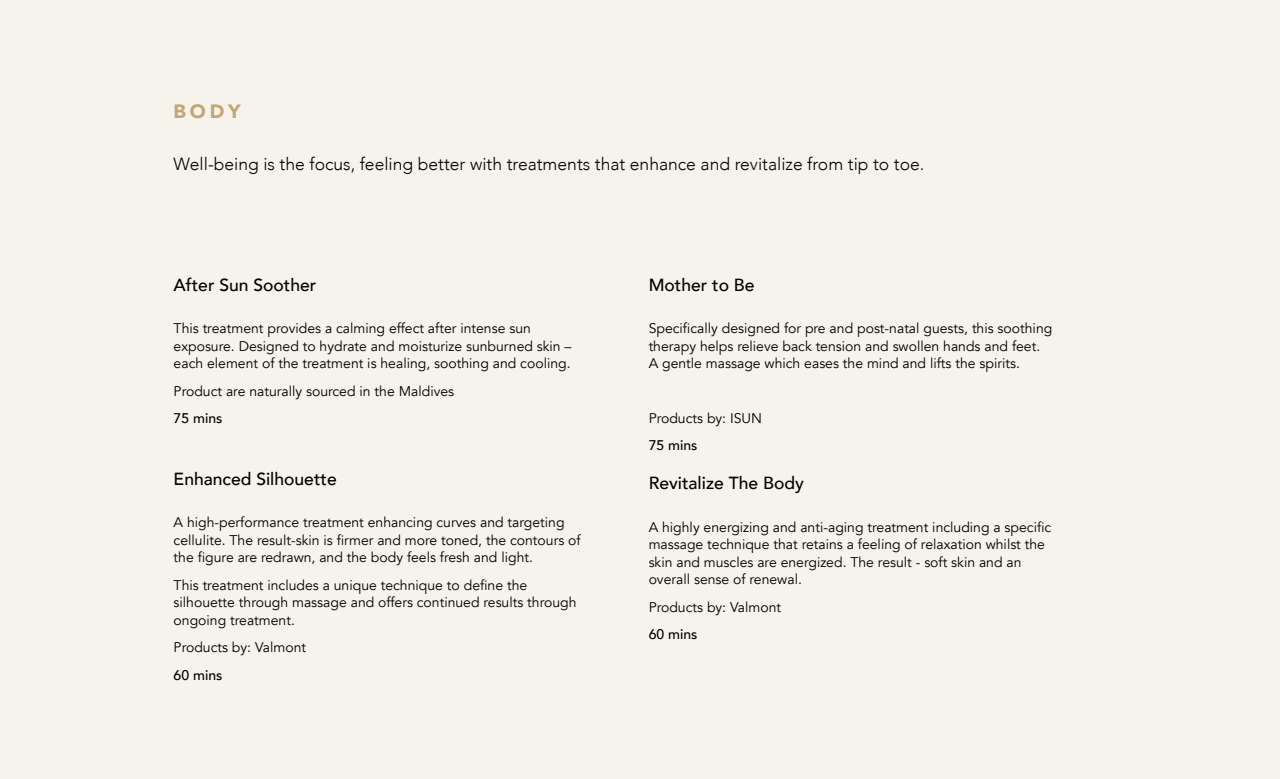
<style>
.page{position:relative;width:1280px;height:779px;background:#f6f2ec}
.page>*{position:absolute;margin:0;border:0;box-sizing:border-box;transform-origin:0 0}
.t1{font:900 19.25px "Avenir";color:#c3a572}
.t2{font:300 17.5px "Avenir";color:#000}
.t3{font:500 17.5px "Avenir";color:#000}
.t4{font:14px/17.5px "Avenir";color:#000}
.t5{font:500 14px "Avenir";color:#000}
</style>
<div class="page">
<h1 class="t1" style="left:174px;top:95px;width:69px">BODY</h1>
<p class="t2" style="left:174px;top:154px;width:752px">Well-being is the focus, feeling better with treatments that enhance and revitalize from tip to toe.</p>
<p class="t3" style="left:174px;top:270px;width:144px">After Sun Soother</p>
<p class="t4" style="left:174px;top:320px;width:399px">This treatment provides a calming effect after intense sun exposure. Designed to hydrate and moisturize sunburned skin – each element of the treatment is healing, soothing and cooling.</p>
<p class="t4" style="left:174px;top:382px;width:282px">Product are naturally sourced in the Maldives</p>
<p class="t5" style="left:174px;top:406px;width:50px">75 mins</p>
<p class="t3" style="left:174px;top:464px;width:165px">Enhanced Silhouette</p>
<p class="t4" style="left:174px;top:514px;width:408px">A high-performance treatment enhancing curves and targeting cellulite. The result-skin is firmer and more toned, the contours of the figure are redrawn, and the body feels fresh and light.</p>
<p class="t4" style="left:174px;top:576px;width:404px">This treatment includes a unique technique to define the silhouette through massage and offers continued results through ongoing treatment.</p>
<p class="t4" style="left:174px;top:639px;width:134px">Products by: Valmont</p>
<p class="t5" style="left:174px;top:663px;width:50px">60 mins</p>
<p class="t3" style="left:649px;top:270px;width:108px">Mother to Be</p>
<p class="t4" style="left:649px;top:320px;width:405px">Specifically designed for pre and post-natal guests, this soothing therapy helps relieve back tension and swollen hands and feet.<br>A gentle massage which eases the mind and lifts the spirits.</p>
<p class="t4" style="left:649px;top:410px;width:115px">Products by: ISUN</p>
<p class="t5" style="left:649px;top:433px;width:50px">75 mins</p>
<p class="t3" style="left:649px;top:468px;width:157px">Revitalize The Body</p>
<p class="t4" style="left:649px;top:518px;width:404px">A highly energizing and anti-aging treatment including a specific massage technique that retains a feeling of relaxation whilst the skin and muscles are energized. The result - soft skin and an overall sense of renewal.</p>
<p class="t4" style="left:649px;top:598px;width:134px">Products by: Valmont</p>
<p class="t5" style="left:649px;top:622px;width:50px">60 mins</p>
</div>
